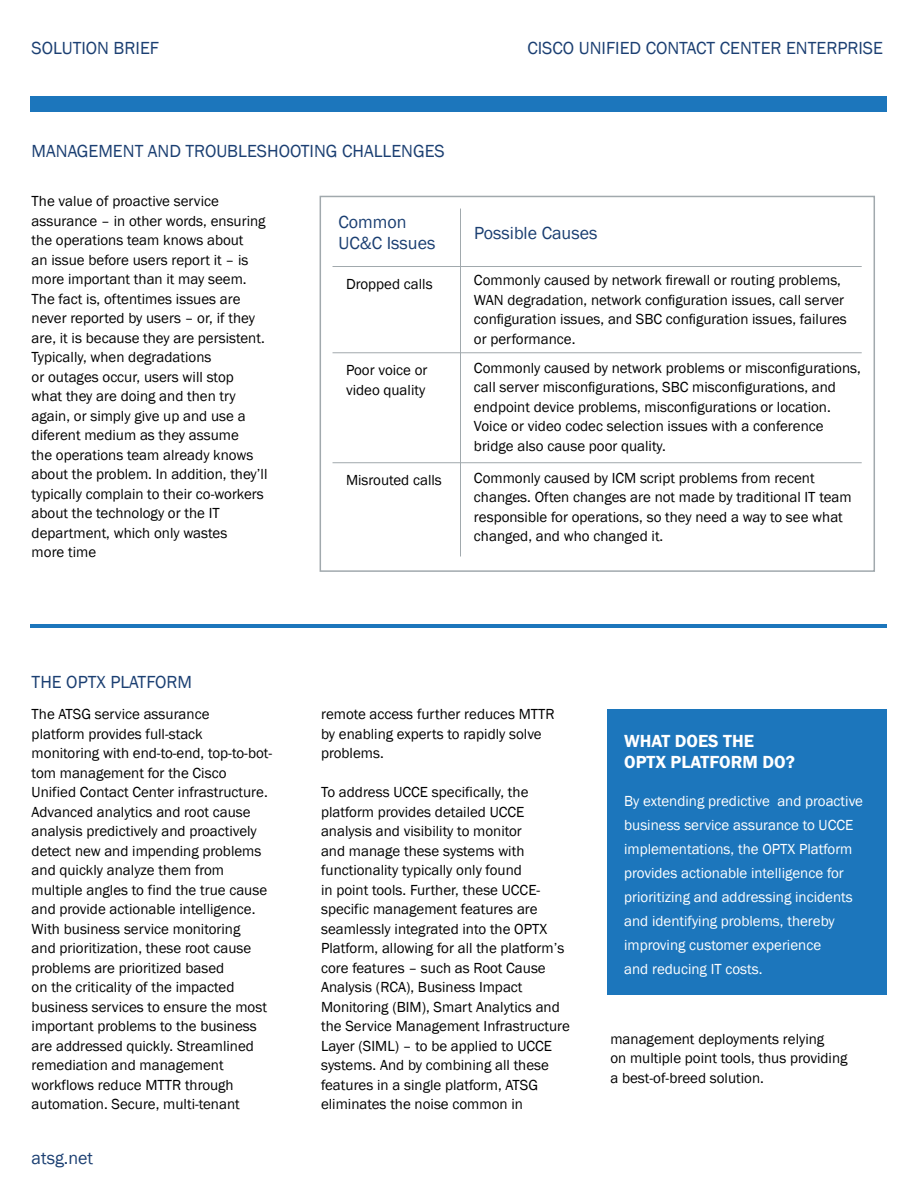
<style>
.page{position:relative;width:918px;height:1188px;background:#fff}
.page>*{position:absolute;margin:0;border:0;box-sizing:border-box;transform-origin:0 0}
.t1{font:18px/21.6px "Franklin Gothic";color:#1b3f72}
.t2{font:600 18px/21.6px "Franklin Gothic";color:#fff}
.t3{font:15px/19.5px "Franklin Gothic";color:#010101}
.t4{font:15px/24px "Franklin Gothic";color:#fff}
</style>
<div class="page">
<div style="left:31px;top:96px;width:856px;height:15px;background:#1c76bc"></div>
<hr style="left:31px;top:624px;width:856px;height:3px;background:#1c76bc">
<div style="left:608px;top:710px;width:279px;height:285px;background:#1c76bc"></div>
<div style="left:320px;top:196px;width:555px;height:376px;border:2px solid #a1a9ad"></div>
<hr style="left:333px;top:266px;width:529px;height:1px;background:#a1a9ad">
<hr style="left:333px;top:352px;width:529px;height:1px;background:#a1a9ad">
<hr style="left:333px;top:462px;width:529px;height:1px;background:#a1a9ad">
<hr style="left:460px;top:209px;width:1px;height:347px;background:#a1a9ad">
<p class="t1" style="left:32px;top:37px;width:129px">SOLUTION BRIEF</p>
<p class="t1" style="left:527px;top:37px;width:357px">CISCO UNIFIED CONTACT CENTER ENTERPRISE</p>
<p class="t1" style="left:32px;top:141px;width:415px">MANAGEMENT AND TROUBLESHOOTING CHALLENGES</p>
<p class="t3" style="left:32px;top:192px;width:237px">The value of proactive service assurance – in other words, ensuring the operations team knows about<br>an issue before users report it – is more important than it may seem.<br>The fact is, oftentimes issues are never reported by users – or, if they are, it is because they are persistent.<br>Typically, when degradations<br>or outages occur, users will stop what they are doing and then try again, or simply give up and use a diferent medium as they assume<br>the operations team already knows about the problem. In addition, they’ll typically complain to their co-workers about the technology or the IT department, which only wastes<br>more time</p>
<p class="t1" style="left:339px;top:211px;width:98px">Common<br>UC&amp;C Issues</p>
<p class="t1" style="left:474px;top:222px;width:125px">Possible Causes</p>
<p class="t3" style="left:346px;top:274px;width:88px">Dropped calls</p>
<p class="t3" style="left:474px;top:271px;width:374px">Commonly caused by network firewall or routing problems, WAN degradation, network configuration issues, call server configuration issues, and SBC configuration issues, failures or performance.</p>
<p class="t3" style="left:474px;top:358px;width:388px">Commonly caused by network problems or misconfigurations, call server misconfigurations, SBC misconfigurations, and endpoint device problems, misconfigurations or location.<br>Voice or video codec selection issues with a conference bridge also cause poor quality.</p>
<p class="t3" style="left:474px;top:468px;width:379px">Commonly caused by ICM script problems from recent changes. Often changes are not made by traditional IT team responsible for operations, so they need a way to see what changed, and who changed it.</p>
<p class="t3" style="left:346px;top:361px;width:83px">Poor voice or video quality</p>
<p class="t3" style="left:346px;top:471px;width:97px">Misrouted calls</p>
<p class="t1" style="left:32px;top:672px;width:162px">THE OPTX PLATFORM</p>
<p class="t3" style="left:32px;top:705px;width:242px">The ATSG service assurance<br>platform provides full-stack monitoring with end-to-end, top-to-bot&shy;tom management for the Cisco Unified Contact Center infrastructure.<br>Advanced analytics and root cause analysis predictively and proactively detect new and impending problems and quickly analyze them from multiple angles to find the true cause and provide actionable intelligence.<br>With business service monitoring<br>and prioritization, these root cause problems are prioritized based<br>on the criticality of the impacted business services to ensure the most important problems to the business are addressed quickly. Streamlined remediation and management workflows reduce MTTR through automation. Secure, multi-tenant</p>
<p class="t3" style="left:321px;top:705px;width:235px">remote access further reduces MTTR by enabling experts to rapidly solve problems.</p>
<p class="t3" style="left:321px;top:783px;width:250px">To address UCCE specifically, the platform provides detailed UCCE analysis and visibility to monitor<br>and manage these systems with functionality typically only found<br>in point tools. Further, these UCCE&shy;specific management features are seamlessly integrated into the OPTX Platform, allowing for all the platform’s core features – such as Root Cause Analysis (RCA), Business Impact Monitoring (BIM), Smart Analytics and the Service Management Infrastructure Layer (SIML) – to be applied to UCCE systems. And by combining all these features in a single platform, ATSG eliminates the noise common in</p>
<p class="t1" style="left:32px;top:1147px;width:63px">atsg.net</p>
<p class="t2" style="left:624px;top:730px;width:172px">WHAT DOES THE<br>OPTX PLATFORM DO?</p>
<p class="t4" style="left:624px;top:790px;width:240px">By extending predictive and proactive business service assurance to UCCE implementations, the OPTX Platform provides actionable intelligence for prioritizing and addressing incidents and identifying problems, thereby improving customer experience<br>and reducing IT costs.</p>
<p class="t3" style="left:610px;top:1029px;width:239px">management deployments relying<br>on multiple point tools, thus providing a best-of-breed solution.</p>
</div>
